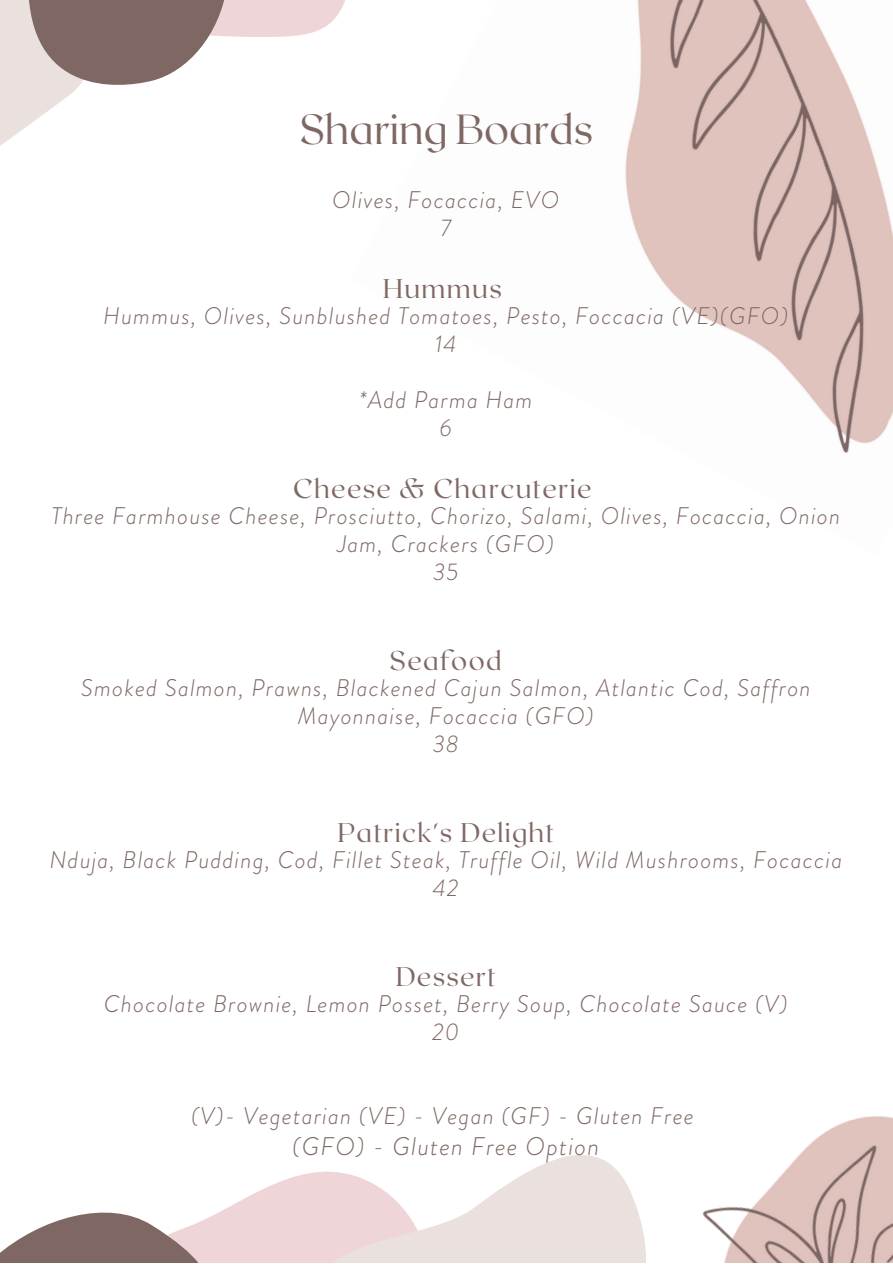
<style>
.page{position:relative;width:893px;height:1264px;background:#fff}
.page>*{position:absolute;margin:0;border:0;box-sizing:border-box;transform-origin:0 0}
.t1{font:300 42px "Roxborough CF";color:#7f6864}
.t2{font:300 27px "Roxborough CF";letter-spacing:.05em;color:#7f6864}
.t3{font:italic 300 25.5px "Brandon Grotesque";letter-spacing:.05em;color:#7f6864}
.t4{font:italic 300 24px/28px "Brandon Grotesque";letter-spacing:.05em;color:#7f6864;text-align:center}
</style>
<div class="page">
<svg style="left:236px;top:1174px;width:71px;height:88px;background:#f2dadd"></svg>
<svg style="left:0;top:1203px;width:236px;height:59px"></svg>
<svg style="left:307px;top:1155px;width:292px;height:107px;fill:#f0e0dd"></svg>
<svg style="left:283px;top:0;width:62px;height:37px"></svg>
<img style="left:599px;top:1116px;width:293px;height:146px">
<img style="left:625px;top:0;width:267px;height:454px">
<svg style="left:0;top:0;width:283px;height:146px"></svg>
<p class="t1" style="left:299px;top:102px;width:295px">Sharing Boards</p>
<p class="t4" style="left:332px;top:186px;width:228px">Olives, Focaccia, EVO</p>
<p class="t4" style="left:440px;top:214px;width:12px">7</p>
<p class="t2" style="left:383px;top:271px;width:120px">Hummus</p>
<p class="t4" style="left:103px;top:302px;width:686px">Hummus, Olives, Sunblushed Tomatoes, Pesto, Foccacia (VE)(GFO)</p>
<p class="t4" style="left:435px;top:330px;width:23px">14</p>
<p class="t4" style="left:359px;top:386px;width:175px">*Add Parma Ham</p>
<p class="t4" style="left:439px;top:414px;width:14px">6</p>
<p class="t2" style="left:293px;top:471px;width:300px">Cheese &amp; Charcuterie</p>
<p class="t4" style="left:51px;top:502px;width:790px">Three Farmhouse Cheese, Prosciutto, Chorizo, Salami, Olives, Focaccia, Onion<br>Jam, Crackers (GFO)</p>
<p class="t4" style="left:433px;top:558px;width:27px">35</p>
<p class="t2" style="left:389px;top:643px;width:113px">Seafood</p>
<p class="t4" style="left:81px;top:674px;width:731px">Smoked Salmon, Prawns, Blackened Cajun Salmon, Atlantic Cod, Saffron<br>Mayonnaise, Focaccia (GFO)</p>
<p class="t4" style="left:432px;top:730px;width:28px">38</p>
<p class="t2" style="left:337px;top:815px;width:218px">Patrick's Delight</p>
<p class="t4" style="left:49px;top:846px;width:794px">Nduja, Black Pudding, Cod, Fillet Steak, Truffle Oil, Wild Mushrooms, Focaccia</p>
<p class="t4" style="left:433px;top:874px;width:27px">42</p>
<p class="t2" style="left:395px;top:959px;width:101px">Dessert</p>
<p class="t4" style="left:104px;top:989px;width:685px">Chocolate Brownie, Lemon Posset, Berry Soup, Chocolate Sauce (V)</p>
<p class="t4" style="left:432px;top:1018px;width:29px">20</p>
<p class="t4" style="left:191px;top:1102px;width:504px">(V)- Vegetarian (VE) - Vegan (GF) - Gluten Free</p>
<p class="t3" style="left:292px;top:1128px;width:308px">(GFO) - Gluten Free Option</p>
</div>
